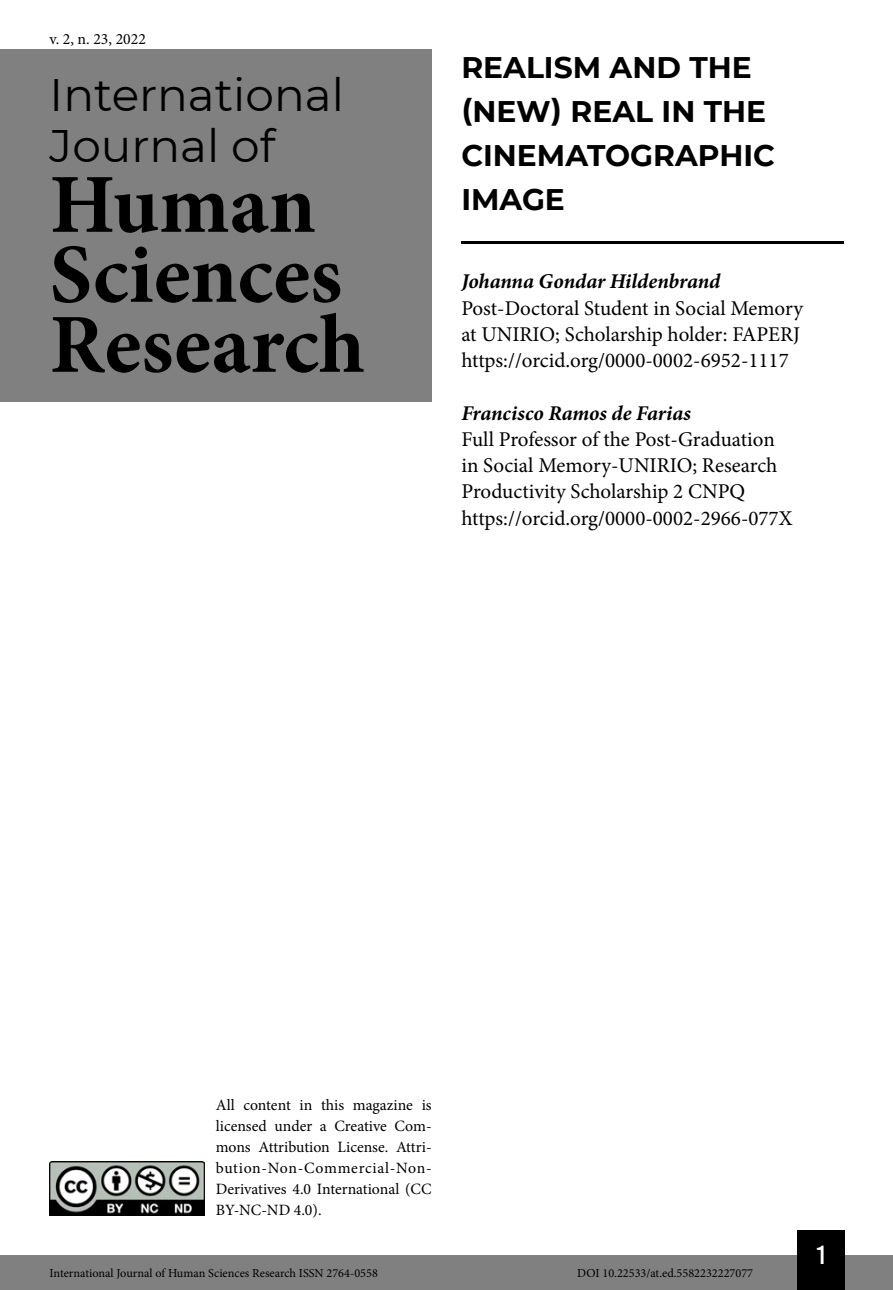
<style>
.page{position:relative;width:893px;height:1290px;background:#fff}
.page>*{position:absolute;margin:0;border:0;box-sizing:border-box;transform-origin:0 0}
.t1{font:700 84px/70px "Minion Pro";color:#000}
.t2{font:45.5px/50.8px "Montserrat";color:#000}
.Título_Artigo{font:700 29.75px/43.8px "Montserrat";color:#000}
.t3{font:26.25px "Bebas Kai";color:#fff}
.Infos_autor{font:21px/26.2px "Minion Pro";color:#000}
.Autor{font:italic 700 21px "Minion Pro";letter-spacing:-.005em;color:#000}
.t4{font:15.75px/21px "Minion Pro";color:#000;text-align:justify}
.t5{font:12.25px "Minion Pro";color:#000}
</style>
<div class="page">
<div style="left:0;top:1255px;width:893px;height:35px;background:#808080"></div>
<div style="left:797px;top:1230px;width:48px;height:60px;background:#000"></div>
<img style="left:50px;top:1161px;width:154px;height:54px">
<div style="left:0;top:50px;width:432px;height:352px;background:#808080"></div>
<hr style="left:461px;top:241px;width:382px;height:3px;background:#000">
<p class="t4" style="left:50px;top:28px;width:98px">v. 2, n. 23, 2022</p>
<h2 class="t2" style="left:50px;top:68px;width:296px">International<br>Journal of</h2>
<h1 class="t1" style="left:50px;top:169px;width:317px">Human<br>Sciences<br>Research</h1>
<p class="Título_Artigo" style="left:461px;top:44px;width:315px">REALISM AND THE (NEW) REAL IN THE<br>CINEMATOGRAPHIC<br>IMAGE</p>
<p class="Autor" style="left:461px;top:267px;width:261px">Johanna Gondar Hildenbrand</p>
<p class="Infos_autor" style="left:461px;top:295px;width:343px">Post-Doctoral Student in Social Memory at UNIRIO; Scholarship holder: FAPERJ</p>
<p class="Infos_autor" style="left:461px;top:347px;width:329px">https://orcid.org/0000-0002-6952-1117</p>
<p class="Autor" style="left:461px;top:398px;width:231px">Francisco Ramos de Farias</p>
<p class="Infos_autor" style="left:461px;top:426px;width:318px">Full Professor of the Post-Graduation in Social Memory-UNIRIO; Research<br>Productivity Scholarship 2 CNPQ</p>
<p class="Infos_autor" style="left:461px;top:505px;width:333px">https://orcid.org/0000-0002-2966-077X</p>
<p class="t4" style="left:216px;top:1095px;width:217px">All content in this magazine is licensed under a Creative Com&shy;mons Attribution License. Attri&shy;bution-Non-Commercial-Non-Derivatives 4.0 International (CC BY-NC-ND 4.0).</p>
<p class="t5" style="left:50px;top:1265px;width:330px">International Journal of Human Sciences Research ISSN 2764-0558</p>
<p class="t5" style="left:577px;top:1265px;width:177px">DOI 10.22533/at.ed.5582232227077</p>
<p class="t3" style="left:817px;top:1241px;width:10px">1</p>
</div>
